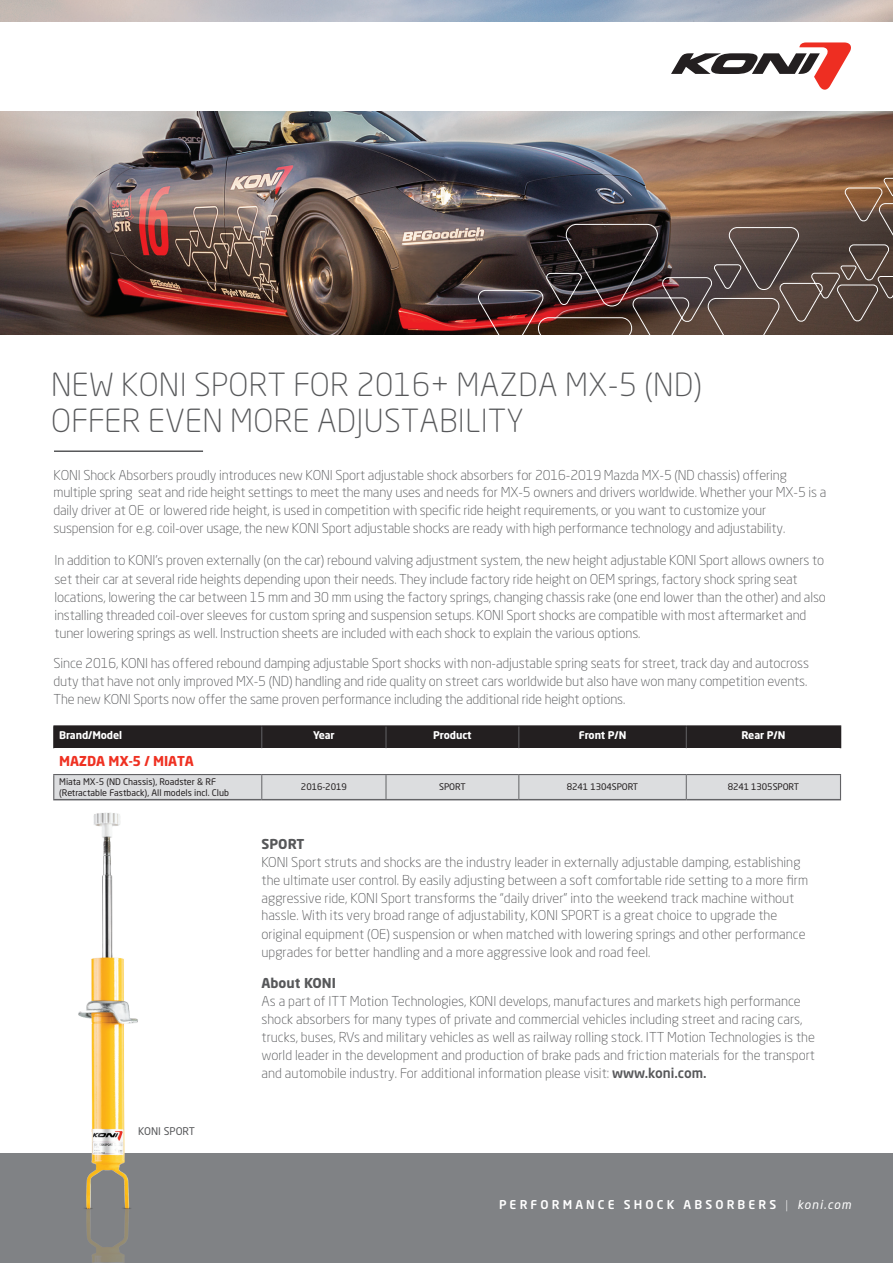
<style>
.page{position:relative;width:893px;height:1263px;background:#fff}
.page>*{position:absolute;margin:0;border:0;box-sizing:border-box;transform-origin:0 0}
.t1{font:300 31.5px/36px "Neo Sans W1 G";letter-spacing:.01em;color:#57585a}
.t2{font:300 13.5px/18px "Neo Sans W1 G";letter-spacing:-.01em;color:#57585a}
.t3{font:700 13.5px "Neo Sans W1 G";letter-spacing:-.01em;color:#ef3122}
.t4{font:700 13.5px "Neo Sans W1 G";color:#57585a}
.t5{font:500 12px "Neo Sans W1 G";letter-spacing:.26em;color:#fff}
.t6{font:700 10.5px "Neo Sans W1 G";letter-spacing:-.01em;color:#fff}
.t7{font:10.5px "Neo Sans W1 G";color:#57585a}
.t8{font:9px/10.5px "Neo Sans W1 G";color:#231f20}
.s1{font-weight:500}
.s2{font-weight:300}
.s3{font-weight:400;font-style:italic}
</style>
<div class="page">
<img style="left:0;top:0;width:893px;height:334px">
<hr style="left:53px;top:725px;width:209px;height:1px;background:#231f20">
<div style="left:53px;top:726px;width:788px;height:22px;background:#231f20"></div>
<hr style="left:262px;top:725px;width:124px;height:1px;background:#231f20">
<hr style="left:386px;top:725px;width:133px;height:1px;background:#231f20">
<hr style="left:519px;top:725px;width:167px;height:1px;background:#231f20">
<hr style="left:686px;top:725px;width:155px;height:1px;background:#231f20">
<svg style="left:53px;top:774px;width:788px;height:25px;background:#d4d5d7"></svg>
<hr style="left:53px;top:799px;width:209px;height:1px;background:#636366">
<hr style="left:262px;top:799px;width:124px;height:1px;background:#636366">
<hr style="left:686px;top:799px;width:155px;height:1px;background:#636366">
<hr style="left:386px;top:799px;width:133px;height:1px;background:#636366">
<hr style="left:519px;top:799px;width:167px;height:1px;background:#636366">
<hr style="left:54px;top:450px;width:149px;height:2px;background:#57585a">
<img style="left:477px;top:149px;width:416px;height:186px">
<div style="left:0;top:22px;width:893px;height:88px;background:#fff"></div>
<svg style="left:671px;top:42px;width:180px;height:48px"></svg>
<div style="left:0;top:1153px;width:893px;height:110px;background:#808285"></div>
<img style="left:53px;top:795px;width:129px;height:468px">
<h1 class="t1" style="left:51px;top:366px;width:652px">NEW KONI SPORT FOR 2016+ MAZDA MX-5 (ND)<br>OFFER EVEN MORE ADJUSTABILITY</h1>
<p class="t2" style="left:53px;top:466px;width:774px">KONI Shock Absorbers proudly introduces new KONI Sport adjustable shock absorbers for 2016-2019 Mazda MX-5 (ND chassis) offering multiple spring seat and ride height settings to meet the many uses and needs for MX-5 owners and drivers worldwide. Whether your MX-5 is a daily driver at OE or lowered ride height, is used in competition with specific ride height requirements, or you want to customize your suspension for e.g. coil-over usage, the new KONI Sport adjustable shocks are ready with high performance technology and adjustability.</p>
<p class="t2" style="left:54px;top:551px;width:773px">In addition to KONI’s proven externally (on the car) rebound valving adjustment system, the new height adjustable KONI Sport allows owners to set their car at several ride heights depending upon their needs. They include factory ride height on OEM springs, factory shock spring seat locations, lowering the car between 15 mm and 30 mm using the factory springs, changing chassis rake (one end lower than the other) and also installing threaded coil-over sleeves for custom spring and suspension setups. KONI Sport shocks are compatible with most aftermarket and tuner lowering springs as well. Instruction sheets are included with each shock to explain the various options.</p>
<p class="t2" style="left:53px;top:654px;width:757px">Since 2016, KONI has offered rebound damping adjustable Sport shocks with non-adjustable spring seats for street, track day and autocross duty that have not only improved MX-5 (ND) handling and ride quality on street cars worldwide but also have won many competition events.<br>The new KONI Sports now offer the same proven performance including the additional ride height options.</p>
<p class="t6" style="left:59px;top:729px;width:64px">Brand/Model</p>
<p class="t6" style="left:313px;top:729px;width:23px">Year</p>
<p class="t6" style="left:433px;top:729px;width:40px">Product</p>
<p class="t6" style="left:579px;top:729px;width:49px">Front P/N</p>
<p class="t6" style="left:741px;top:729px;width:45px">Rear P/N</p>
<p class="t3" style="left:59px;top:753px;width:136px">MAZDA MX-5 / MIATA</p>
<p class="t8" style="left:59px;top:776px;width:171px">Miata MX-5 (ND Chassis), Roadster &amp; RF (Retractable Fastback), All models incl. Club</p>
<p class="t8" style="left:301px;top:782px;width:47px">2016-2019</p>
<p class="t8" style="left:439px;top:782px;width:28px">SPORT</p>
<p class="t8" style="left:567px;top:782px;width:73px">8241 1304SPORT</p>
<p class="t8" style="left:728px;top:782px;width:73px">8241 1305SPORT</p>
<p class="t7" style="left:138px;top:1125px;width:58px">KONI SPORT</p>
<p class="t4" style="left:262px;top:835px;width:44px">SPORT</p>
<p class="t2" style="left:262px;top:852px;width:548px">KONl Sport struts and shocks are the industry leader in externally adjustable damping, establishing the ultimate user control. By easily adjusting between a soft comfortable ride setting to a more firm aggressive ride, KONI Sport transforms the “daily driver” into the weekend track machine without hassle. With its very broad range of adjustability, KONI SPORT is a great choice to upgrade the</p>
<p class="t2" style="left:262px;top:924px;width:546px">original equipment (OE) suspension or when matched with lowering springs and other performance upgrades for better handling and a more aggressive look and road feel.</p>
<p class="t4" style="left:262px;top:974px;width:76px">About KONI</p>
<p class="t2" style="left:262px;top:992px;width:555px">As a part of ITT Motion Technologies, KONI develops, manufactures and markets high performance shock absorbers for many types of private and commercial vehicles including street and racing cars, trucks, buses, RVs and military vehicles as well as railway rolling stock. ITT Motion Technologies is the world leader in the development and production of brake pads and friction materials for the transport and automobile industry. For additional information please visit: <span class="s1">www.koni.com.</span></p>
<p class="t5" style="left:499px;top:1197px;width:354px">PERFORMANCE SHOCK ABSORBERS <span class="s2">|</span> <span class="s3">koni.com</span></p>
</div>
